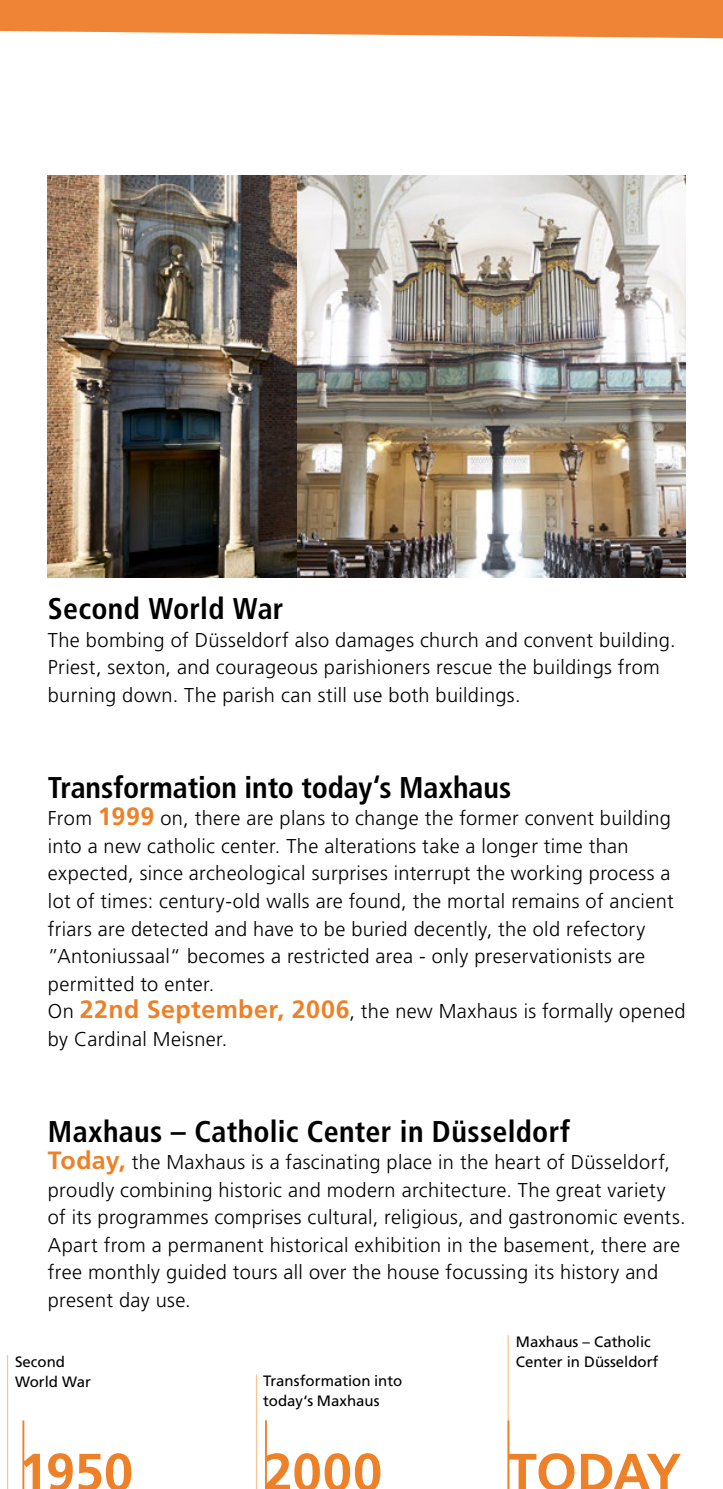
<style>
.page{position:relative;width:723px;height:1489px;background:#fff}
.page>*{position:absolute;margin:0;border:0;box-sizing:border-box;transform-origin:0 0}
.t1{font:700 52.5px "Frutiger";letter-spacing:-.005em;color:#ee8027}
.t2{font:700 condensed 30px "Frutiger";letter-spacing:.005em;color:#000}
.t3{font:300 20px/27.5px "Frutiger";letter-spacing:.015em;color:#000}
.t4{font:15px/20px "Frutiger";color:#000}
.s1{font-weight:700;font-size:25px;color:#ee8027}
</style>
<div class="page">
<hr style="left:507px;top:1334px;width:2px;height:154px;background:#f9c393">
<hr style="left:7px;top:1354px;width:1px;height:134px;background:#f9c393">
<hr style="left:256px;top:1374px;width:1px;height:114px;background:#f9c393">
<hr style="left:22px;top:1420px;width:2px;height:68px;background:#ee8027">
<hr style="left:265px;top:1420px;width:2px;height:68px;background:#ee8027">
<hr style="left:507px;top:1420px;width:2px;height:68px;background:#ee8027">
<svg style="left:0;top:0;width:723px;height:38px;background:#f08f48"></svg>
<img style="left:48px;top:175px;width:250px;height:403px">
<img style="left:298px;top:175px;width:388px;height:403px">
<h2 class="t2" style="left:48px;top:591px;width:237px">Second World War</h2>
<p class="t3" style="left:48px;top:626px;width:629px">The bombing of Düsseldorf also damages church and convent building.<br>Priest, sexton, and courageous parishioners rescue the buildings from burning down. The parish can still use both buildings.</p>
<h2 class="t2" style="left:48px;top:769px;width:465px">Transformation into today‘s Maxhaus</h2>
<p class="t3" style="left:48px;top:804px;width:639px">From <span class="s1">1999</span> on, there are plans to change the former convent building into a new catholic center. The alterations take a longer time than expected, since archeological surprises interrupt the working process a lot of times: century-old walls are found, the mortal remains of ancient friars are detected and have to be buried decently, the old refectory ”Antoniussaal“ becomes a restricted area - only preservationists are permitted to enter.<br>On <span class="s1">22nd September, 2006</span>, the new Maxhaus is formally opened by Cardinal Meisner.</p>
<h2 class="t2" style="left:48px;top:1113px;width:524px">Maxhaus – Catholic Center in Düsseldorf</h2>
<p class="t3" style="left:48px;top:1148px;width:639px"><span class="s1">Today,</span> the Maxhaus is a fascinating place in the heart of Düsseldorf, proudly combining historic and modern architecture. The great variety of its programmes comprises cultural, religious, and gastronomic events.<br>Apart from a permanent historical exhibition in the basement, there are free monthly guided tours all over the house focussing its history and present day use.</p>
<p class="t4" style="left:15px;top:1351px;width:77px">Second<br>World War</p>
<p class="t4" style="left:263px;top:1370px;width:141px">Transformation into today‘s Maxhaus</p>
<p class="t4" style="left:516px;top:1331px;width:144px">Maxhaus – Catholic<br>Center in Düsseldorf</p>
<h1 class="t1" style="left:19px;top:1441px;width:116px">1950</h1>
<h1 class="t1" style="left:263px;top:1441px;width:120px">2000</h1>
<h1 class="t1" style="left:508px;top:1441px;width:175px">TODAY</h1>
</div>
